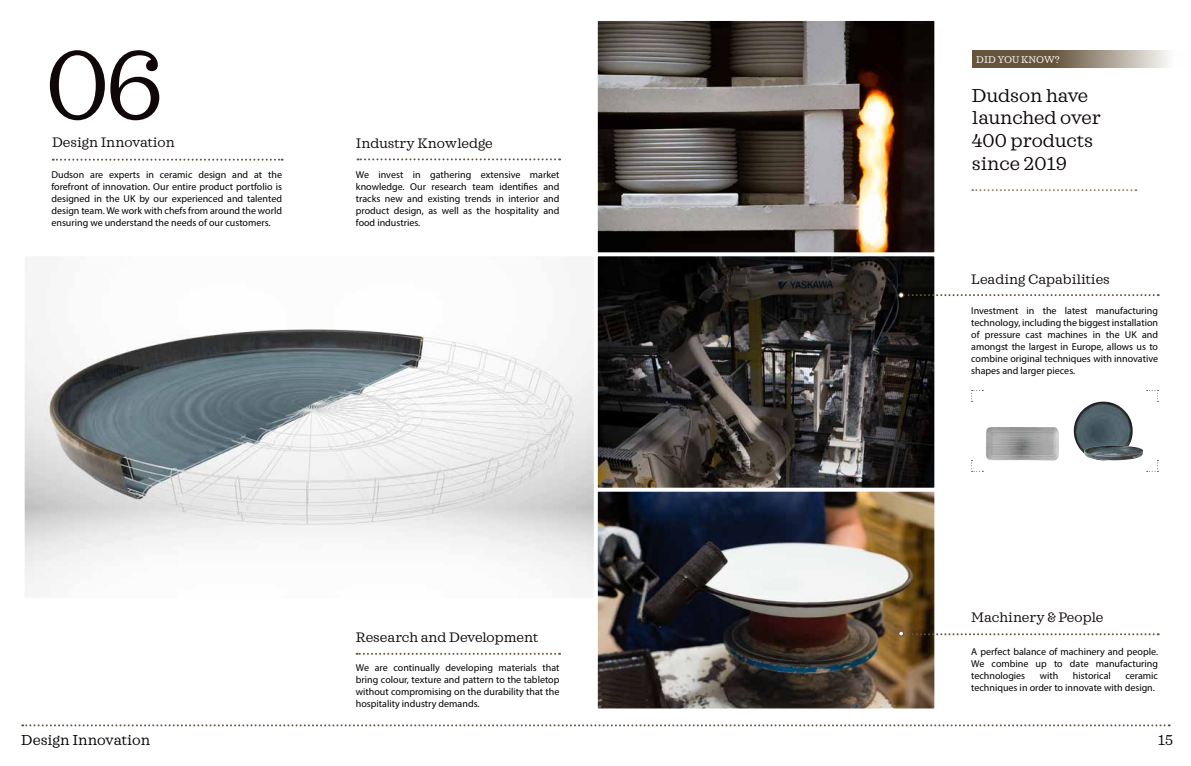
<style>
.page{position:relative;width:1191px;height:766px;background:#fff}
.page>*{position:absolute;margin:0;border:0;box-sizing:border-box;transform-origin:0 0}
.t1{font:100px "Sagona";color:#0f0708}
.t2{font:19px/22.8px "Sagona";color:#0f0708}
.t3{font:14.7px "Sagona";color:#000}
.t4{font:14px "Sagona";color:#0f0708}
.t5{font:10px/12px "Myriad Pro";color:#010000;text-align:justify}
.t6{font:10px "Sagona";color:#fffffe}
</style>
<div class="page">
<svg style="left:972px;top:50px;width:196px;height:17px;background:#8f8371"></svg>
<img style="left:599px;top:492px;width:334px;height:215px">
<div style="left:596px;top:489px;width:340px;height:221px;border:2px solid #fff"></div>
<img style="left:26px;top:257px;width:567px;height:333px">
<div style="left:23px;top:254px;width:573px;height:346px;border:2px solid #fff"></div>
<img style="left:599px;top:22px;width:334px;height:229px">
<div style="left:596px;top:19px;width:340px;height:235px;border:2px solid #fff"></div>
<img style="left:599px;top:257px;width:334px;height:229px">
<div style="left:596px;top:254px;width:340px;height:235px;border:2px solid #fff"></div>
<svg style="left:357px;top:158px;width:203px;height:2px"></svg>
<svg style="left:898px;top:292px;width:260px;height:6px"></svg>
<svg style="left:898px;top:630px;width:260px;height:6px"></svg>
<svg style="left:357px;top:652px;width:203px;height:2px"></svg>
<svg style="left:53px;top:159px;width:230px;height:2px"></svg>
<svg style="left:22px;top:724px;width:1147px;height:2px"></svg>
<svg style="left:972px;top:189px;width:164px;height:2px"></svg>
<svg style="left:971px;top:390px;width:12px;height:12px"></svg>
<svg style="left:1146px;top:390px;width:12px;height:12px"></svg>
<svg style="left:971px;top:460px;width:12px;height:12px"></svg>
<svg style="left:1146px;top:460px;width:12px;height:12px"></svg>
<img style="left:986px;top:427px;width:5px;height:31px">
<img style="left:1073px;top:401px;width:60px;height:52px">
<img style="left:1084px;top:445px;width:59px;height:15px">
<h1 class="t1" style="left:45px;top:26px;width:120px">06</h1>
<h3 class="t4" style="left:52px;top:134px;width:124px">Design Innovation</h3>
<p class="t5" style="left:51px;top:168px;width:232px">Dudson are experts in ceramic design and at the forefront of innovation. Our entire product portfolio is designed in the UK by our experienced and talented design team. We work with chefs from around the world ensuring we understand the needs of our customers.</p>
<h3 class="t4" style="left:356px;top:135px;width:138px">Industry Knowledge</h3>
<p class="t5" style="left:356px;top:169px;width:205px">We invest in gathering extensive market knowledge. Our research team identifies and tracks new and existing trends in interior and product design, as well as the hospitality and food industries.</p>
<h3 class="t3" style="left:21px;top:730px;width:130px">Design Innovation</h3>
<h3 class="t4" style="left:356px;top:628px;width:184px">Research and Development</h3>
<p class="t5" style="left:356px;top:661px;width:205px">We are continually developing materials that bring colour, texture and pattern to the tabletop without compromising on the durability that the hospitality industry demands.</p>
<p class="t6" style="left:976px;top:53px;width:30px">DID YOU</p>
<p class="t6" style="left:1021px;top:53px;width:40px">KNOW?</p>
<h2 class="t2" style="left:971px;top:84px;width:130px">Dudson have launched over<br>400 products since 2019</h2>
<h3 class="t4" style="left:971px;top:270px;width:140px">Leading Capabilities</h3>
<p class="t5" style="left:971px;top:304px;width:188px">Investment in the latest manufacturing technology, including the biggest installation of pressure cast machines in the UK and amongst the largest in Europe, allows us to combine original techniques with innovative shapes and larger pieces.</p>
<h3 class="t4" style="left:971px;top:609px;width:134px">Machinery &amp; People</h3>
<p class="t5" style="left:971px;top:645px;width:188px">A perfect balance of machinery and people.<br>We combine up to date manufacturing technologies</p>
<p class="t5" style="left:1039px;top:669px;width:20px">with</p>
<p class="t5" style="left:1073px;top:669px;width:39px">historical</p>
<p class="t5" style="left:971px;top:669px;width:188px;text-indent:154px">ceramic techniques in order to innovate with design.</p>
<h3 class="t3" style="left:1158px;top:730px;width:16px">15</h3>
</div>
